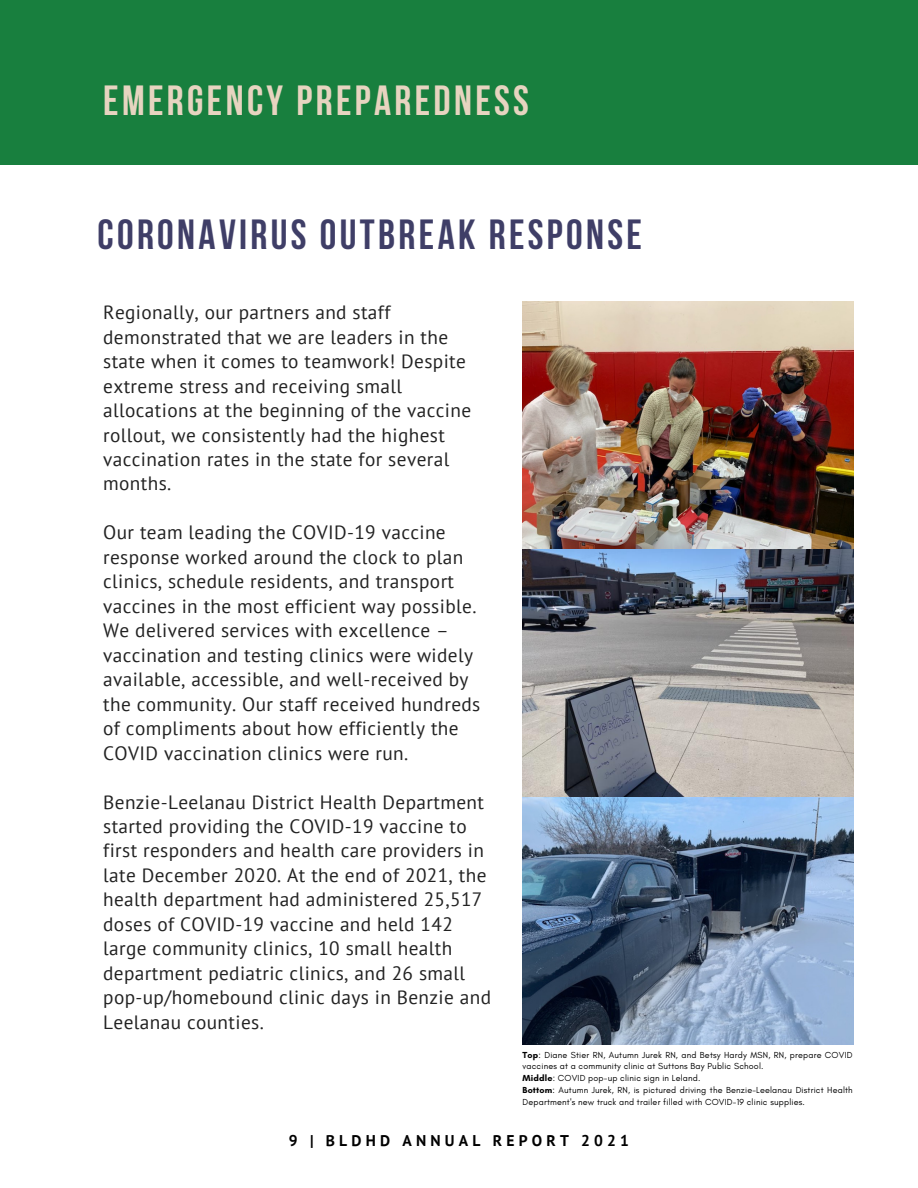
<style>
.page{position:relative;width:918px;height:1188px;background:#fff}
.page>*{position:absolute;margin:0;border:0;box-sizing:border-box;transform-origin:0 0}
.t1{font:700 42px "Bebas Neue";letter-spacing:.08em;color:#3f3e67}
.t2{font:700 42px "Bebas Neue";letter-spacing:.08em;color:#e7d4c0}
.t3{font:19.2px/24.5px "PT Sans";letter-spacing:.02em;color:#222}
.t4{font:700 15.6px "PT Sans";letter-spacing:.27em;color:#000}
.t5{font:8.85px/11.9px "Glacial Indifference";letter-spacing:.02em;color:#000}
.s1{font-weight:700}
</style>
<div class="page">
<div style="left:0;top:0;width:918px;height:165px;background:#187f3e"></div>
<img style="left:523px;top:301px;width:330px;height:744px">
<h1 class="t2" style="left:103px;top:84px;width:427px">EMERGENCY PREPAREDNESS</h1>
<h1 class="t1" style="left:98px;top:217px;width:546px">CORONAVIRUS OUTBREAK RESPONSE</h1>
<p class="t3" style="left:103px;top:300px;width:370px">Regionally, our partners and staff demonstrated that we are leaders in the state when it comes to teamwork! Despite extreme stress and receiving small allocations at the beginning of the vaccine rollout, we consistently had the highest vaccination rates in the state for several months.</p>
<p class="t3" style="left:103px;top:520px;width:379px">Our team leading the COVID-19 vaccine response worked around the clock to plan clinics, schedule residents, and transport vaccines in the most efficient way possible.<br>We delivered services with excellence – vaccination and testing clinics were widely available, accessible, and well-received by the community. Our staff received hundreds of compliments about how efficiently the COVID vaccination clinics were run.</p>
<p class="t3" style="left:103px;top:789px;width:389px">Benzie-Leelanau District Health Department started providing the COVID-19 vaccine to first responders and health care providers in late December 2020. At the end of 2021, the health department had administered 25,517 doses of COVID-19 vaccine and held 142 large community clinics, 10 small health department pediatric clinics, and 26 small pop-up/homebound clinic days in Benzie and Leelanau counties.</p>
<p class="t5" style="left:523px;top:1049px;width:332px"><span class="s1">Top</span>: Diane Stier RN, Autumn Jurek RN, and Betsy Hardy MSN, RN, prepare COVID vaccines at a community clinic at Suttons Bay Public School.<br><span class="s1">Middle</span>: COVID pop-up clinic sign in Leland.<br><span class="s1">Bottom</span>: Autumn Jurek, RN, is pictured driving the Benzie-Leelanau District Health Department's new truck and trailer filled with COVID-19 clinic supplies.</p>
<p class="t4" style="left:289px;top:1130px;width:342px">9 | BLDHD ANNUAL REPORT 2021</p>
</div>
